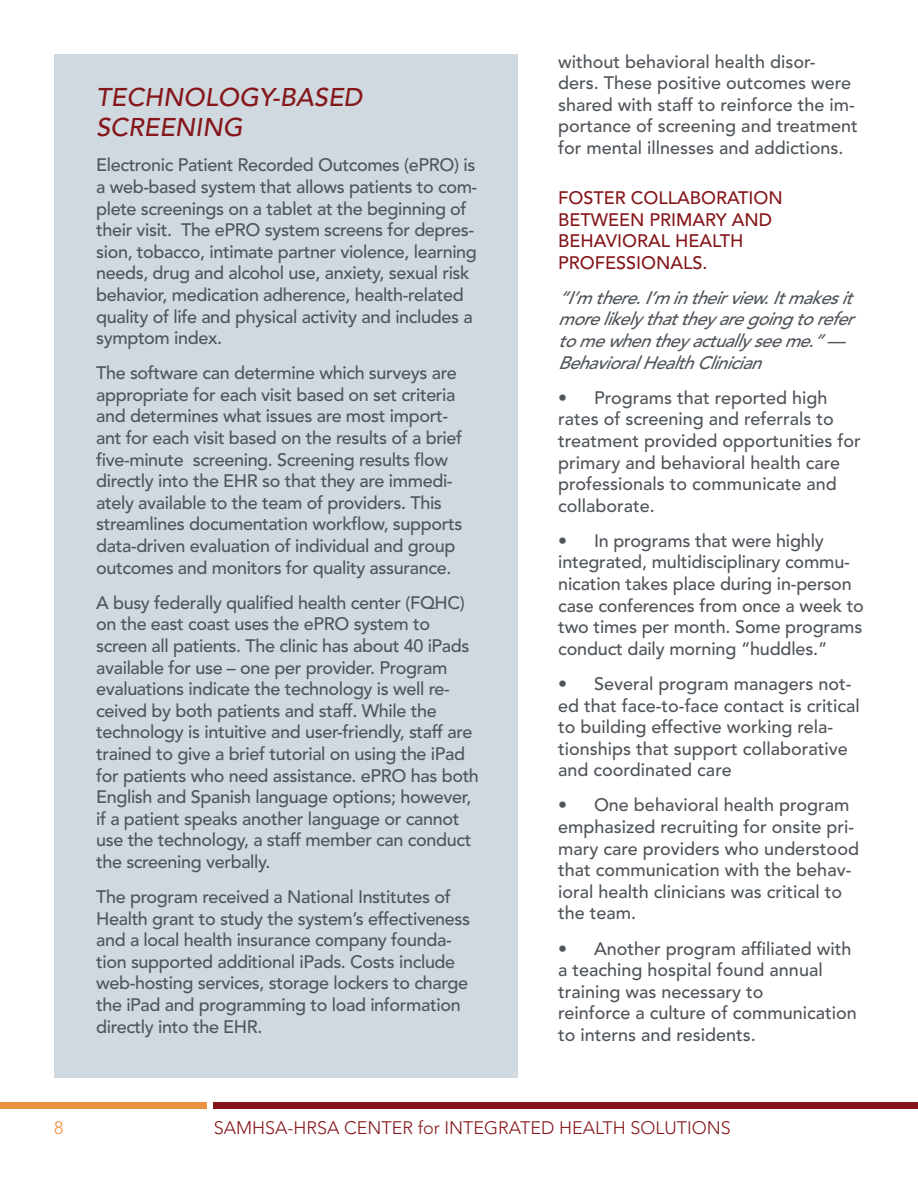
<style>
.page{position:relative;width:918px;height:1188px;background:#fff}
.page>*{position:absolute;margin:0;border:0;box-sizing:border-box;transform-origin:0 0}
.t1{font:italic 500 25.5px/30.6px "Avenir LT Std";color:#85161a}
.t2{font:500 18px/21.6px "Avenir LT Std";letter-spacing:-.02em;color:#50555b}
.t3{font:500 18px/21.6px "Avenir LT Std";color:#50555b}
.t4{font:italic 500 18px/21.6px "Avenir LT Std";color:#50555b}
.t5{font:500 18px/21.6px "Avenir LT Std";color:#85161a}
.t6{font:300 18px "Avenir LT Std";color:#85161a}
.t7{font:300 18px "Avenir LT Std";color:#ec9243}
</style>
<div class="page">
<div style="left:0;top:1103px;width:206px;height:6px;background:#ec9243"></div>
<div style="left:214px;top:1103px;width:704px;height:6px;background:#85161a"></div>
<div style="left:54px;top:54px;width:464px;height:1024px;background:#d0d9e0"></div>
<p class="t1" style="left:96px;top:82px;width:268px">TECHNOLOGY-BASED<br>SCREENING</p>
<p class="t2" style="left:96px;top:155px;width:383px">Electronic Patient Recorded Outcomes (ePRO) is a web-based system that allows patients to com&shy;plete screenings on a tablet at the beginning of their visit. The ePRO system screens for depres&shy;sion, tobacco, intimate partner violence, learning needs, drug and alcohol use, anxiety, sexual risk behavior, medication adherence, health-related quality of life and physical activity and includes a symptom index.</p>
<p class="t2" style="left:96px;top:363px;width:368px">The software can determine which surveys are appropriate for each visit based on set criteria and determines what issues are most import&shy;ant for each visit based on the results of a brief five-minute screening. Screening results flow directly into the EHR so that they are immedi&shy;ately available to the team of providers. This streamlines documentation workflow, supports data-driven evaluation of individual and group outcomes and monitors for quality assurance.</p>
<p class="t2" style="left:96px;top:592px;width:384px">A busy federally qualified health center (FQHC) on the east coast uses the ePRO system to screen all patients. The clinic has about 40 iPads available for use – one per provider. Program evaluations indicate the technology is well re&shy;ceived by both patients and staff. While the technology is intuitive and user-friendly, staff are trained to give a brief tutorial on using the iPad for patients who need assistance. ePRO has both English and Spanish language options; however, if a patient speaks another language or cannot use the technology, a staff member can conduct the screening verbally.</p>
<p class="t2" style="left:96px;top:886px;width:376px">The program received a National Institutes of Health grant to study the system’s effectiveness and a local health insurance company founda&shy;tion supported additional iPads. Costs include web-hosting services, storage lockers to charge the iPad and programming to load information directly into the EHR.</p>
<p class="t3" style="left:558px;top:51px;width:301px">without behavioral health disor&shy;ders. These positive outcomes were shared with staff to reinforce the im&shy;portance of screening and treatment for mental illnesses and addictions.</p>
<p class="t5" style="left:558px;top:187px;width:226px">FOSTER COLLABORATION<br>BETWEEN PRIMARY AND<br>BEHAVIORAL HEALTH<br>PROFESSIONALS.</p>
<p class="t4" style="left:558px;top:287px;width:305px">“I’mthere.I’mintheirview.Itmakesit morelikelythattheyaregoingtorefer tomewhentheyactuallyseeme.”— BehavioralHealthClinician</p>
<p class="t3" style="left:558px;top:387px;width:304px">• Programs that reported high rates of screening and referrals to treatment provided opportunities for primary and behavioral health care professionals to communicate and collaborate.</p>
<p class="t2" style="left:558px;top:530px;width:307px">• In programs that were highly integrated, multidisciplinary commu&shy;nication takes place during in-person case conferences from once a week to two times per month. Some programs conduct daily morning “huddles.”</p>
<p class="t3" style="left:558px;top:673px;width:303px">• Several program managers not&shy;ed that face-to-face contact is critical to building effective working rela&shy;tionships that support collaborative and coordinated care</p>
<p class="t3" style="left:558px;top:795px;width:302px">• One behavioral health program emphasized recruiting for onsite pri&shy;mary care providers who understood that communication with the behav&shy;ioral health clinicians was critical to the team.</p>
<p class="t3" style="left:558px;top:938px;width:300px">• Another program affiliated with a teaching hospital found annual training was necessary to<br>reinforce a culture of communication to interns and residents.</p>
<p class="t7" style="left:54px;top:1117px;width:11px">8</p>
<p class="t6" style="left:214px;top:1117px;width:518px">SAMHSA-HRSA CENTER for INTEGRATED HEALTH SOLUTIONS</p>
</div>
